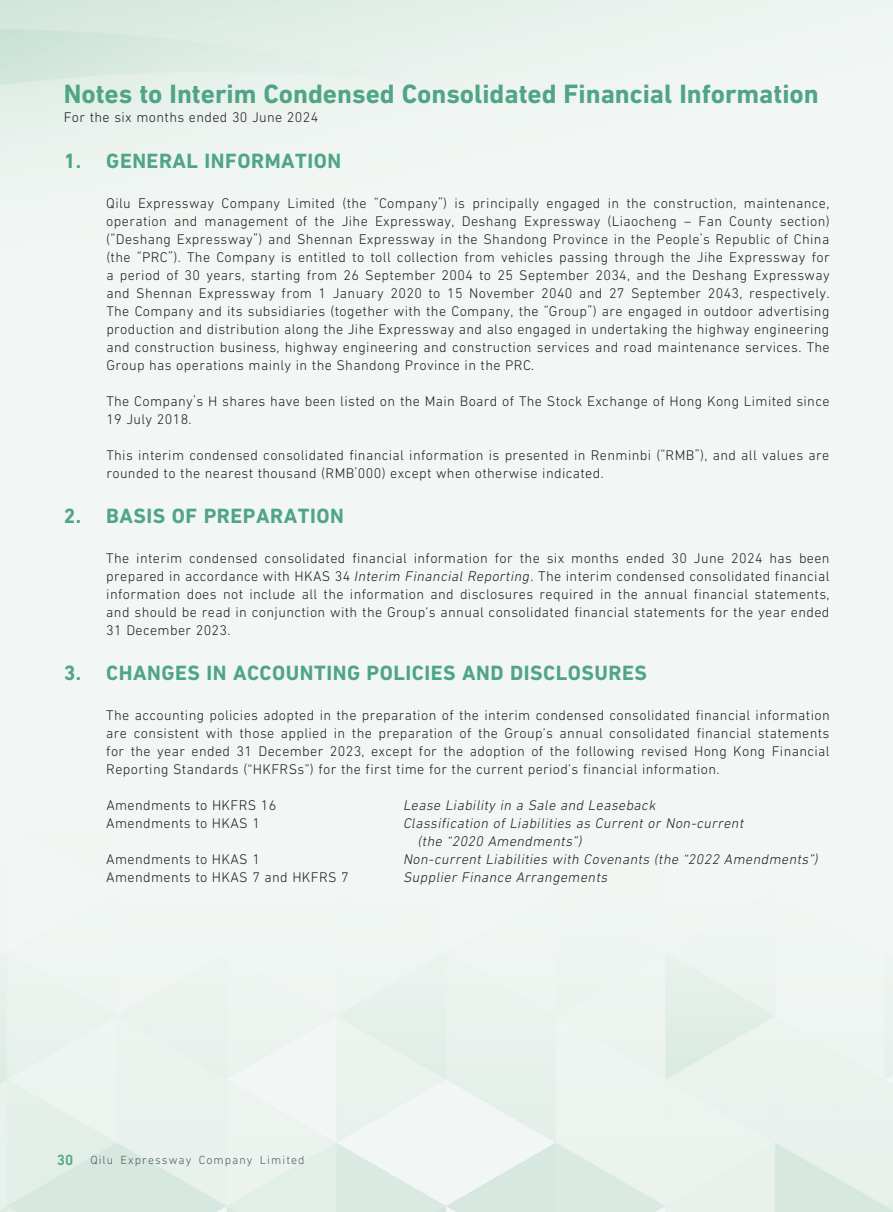
<style>
.page{position:relative;width:893px;height:1212px;background:#fff}
.page>*{position:absolute;margin:0;border:0;box-sizing:border-box;transform-origin:0 0}
.t1{font:700 27px "DIN Next LT Pro";color:#4fa586}
.t2{font:700 21px "DIN Next LT Pro";letter-spacing:.025em;color:#4fa586}
.t3{font:300 14.25px/18px "DIN Next LT Pro";letter-spacing:.025em;color:#231f20;text-align:justify}
.t4{font:italic 300 14.25px/18px "DIN Next LT Pro";color:#231f20}
.t5{font:300 12px "DIN Next LT Pro";letter-spacing:.085em;color:#57585a}
.s1{font-style:italic}
.s2{font-weight:500;font-size:15px;color:#4fa586}
</style>
<div class="page">
<h1 class="t1" style="left:64px;top:78px;width:756px">Notes to Interim Condensed Consolidated Financial Information</h1>
<p class="t3" style="left:64px;top:108px;width:256px">For the six months ended 30 June 2024</p>
<h2 class="t2" style="left:64px;top:148px;width:279px">1. GENERAL INFORMATION</h2>
<p class="t3" style="left:106px;top:194px;width:725px">Qilu Expressway Company Limited (the “Company”) is principally engaged in the construction, maintenance, operation and management of the Jihe Expressway, Deshang Expressway (Liaocheng – Fan County section) (“Deshang Expressway”) and Shennan Expressway in the Shandong Province in the People’s Republic of China (the “PRC”). The Company is entitled to toll collection from vehicles passing through the Jihe Expressway for a period of 30 years, starting from 26 September 2004 to 25 September 2034, and the Deshang Expressway and Shennan Expressway from 1 January 2020 to 15 November 2040 and 27 September 2043, respectively.<br>The Company and its subsidiaries (together with the Company, the “Group”) are engaged in outdoor advertising production and distribution along the Jihe Expressway and also engaged in undertaking the highway engineering and construction business, highway engineering and construction services and road maintenance services. The Group has operations mainly in the Shandong Province in the PRC.</p>
<p class="t3" style="left:106px;top:392px;width:725px">The Company’s H shares have been listed on the Main Board of The Stock Exchange of Hong Kong Limited since<br>19 July 2018.</p>
<p class="t3" style="left:106px;top:446px;width:724px">This interim condensed consolidated financial information is presented in Renminbi (“RMB”), and all values are rounded to the nearest thousand (RMB’000) except when otherwise indicated.</p>
<h2 class="t2" style="left:64px;top:503px;width:281px">2. BASIS OF PREPARATION</h2>
<p class="t3" style="left:106px;top:549px;width:725px">The interim condensed consolidated financial information for the six months ended 30 June 2024 has been prepared in accordance with HKAS 34 <span class="s1">Interim Financial Reporting</span>. The interim condensed consolidated financial information does not include all the information and disclosures required in the annual financial statements, and should be read in conjunction with the Group’s annual consolidated financial statements for the year ended 31 December 2023.</p>
<h2 class="t2" style="left:64px;top:661px;width:585px">3. CHANGES IN ACCOUNTING POLICIES AND DISCLOSURES</h2>
<p class="t3" style="left:106px;top:706px;width:725px">The accounting policies adopted in the preparation of the interim condensed consolidated financial information are consistent with those applied in the preparation of the Group’s annual consolidated financial statements for the year ended 31 December 2023, except for the adoption of the following revised Hong Kong Financial Reporting Standards (“HKFRSs”) for the first time for the current period’s financial information.</p>
<p class="t3" style="left:106px;top:796px;width:172px">Amendments to HKFRS 16</p>
<p class="t4" style="left:403px;top:796px;width:257px">Lease Liability in a Sale and Leaseback</p>
<p class="t3" style="left:106px;top:814px;width:155px">Amendments to HKAS 1</p>
<p class="t4" style="left:418px;top:814px;width:330px;text-indent:-15px">Classification of Liabilities as Current or Non-current (the “2020 Amendments”)</p>
<p class="t3" style="left:106px;top:850px;width:155px">Amendments to HKAS 1</p>
<p class="t4" style="left:403px;top:850px;width:419px">Non-current Liabilities with Covenants (the “2022 Amendments”)</p>
<p class="t3" style="left:106px;top:868px;width:244px">Amendments to HKAS 7 and HKFRS 7</p>
<p class="t4" style="left:403px;top:868px;width:209px">Supplier Finance Arrangements</p>
<p class="t5" style="left:57px;top:1153px;width:249px"><span class="s2">30</span> Qilu Expressway Company Limited</p>
</div>
